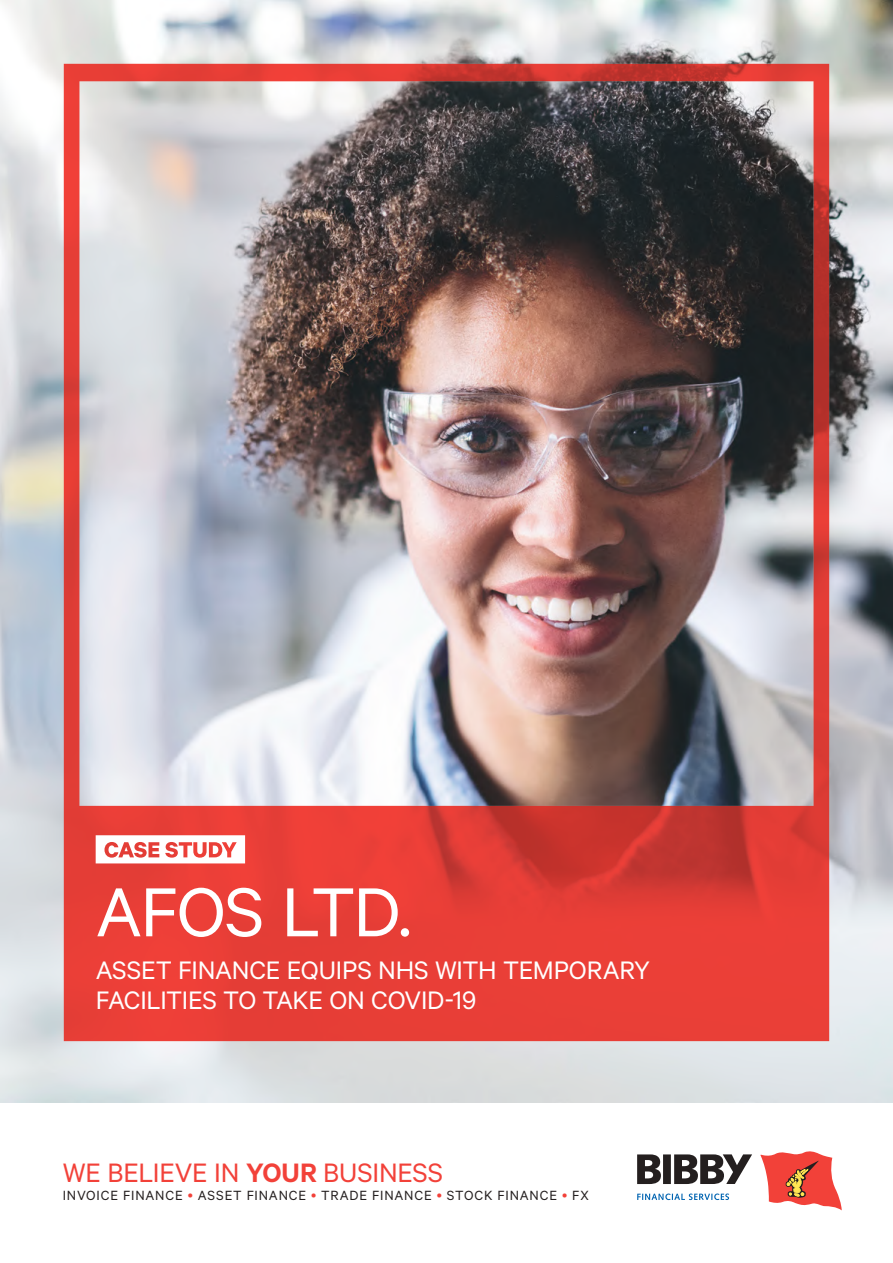
<style>
.page{position:relative;width:893px;height:1263px;background:#fff}
.page>*{position:absolute;margin:0;border:0;box-sizing:border-box;transform-origin:0 0}
.t1{font:78px "Calibre";letter-spacing:-.02em;color:#fff}
.t2{font:30px "Calibre";letter-spacing:-.01em;color:#f24139}
.t3{font:28.5px/30px "Calibre";letter-spacing:-.01em;color:#fff}
.t4{font:15px "Calibre";letter-spacing:.055em;color:#241f1f}
.s1{font-weight:600}
.s2{color:#f24139}
</style>
<div class="page">
<img style="left:0;top:0;width:893px;height:1102px">
<svg style="left:637px;top:1154px;width:24px;height:30px"></svg>
<div style="left:663px;top:1154px;width:8px;height:30px;background:#241f1f"></div>
<svg style="left:674px;top:1154px;width:78px;height:30px"></svg>
<svg style="left:760px;top:1151px;width:82px;height:59px"></svg>
<svg style="left:637px;top:1193px;width:92px;height:7px"></svg>
<img style="left:64px;top:64px;width:765px;height:977px">
<svg style="left:96px;top:835px;width:149px;height:28px"></svg>
<h1 class="t1" style="left:96px;top:866px;width:317px">AFOS LTD.</h1>
<p class="t3" style="left:96px;top:954px;width:556px">ASSET FINANCE EQUIPS NHS WITH TEMPORARY<br>FACILITIES TO TAKE ON COVID-19</p>
<p class="t2" style="left:63px;top:1155px;width:382px">WE BELIEVE IN <span class="s1">YOUR</span> BUSINESS</p>
<p class="t4" style="left:63px;top:1186px;width:528px">INVOICE FINANCE <span class="s2">•</span> ASSET FINANCE <span class="s2">•</span> TRADE FINANCE <span class="s2">•</span> STOCK FINANCE <span class="s2">•</span> FX</p>
</div>
